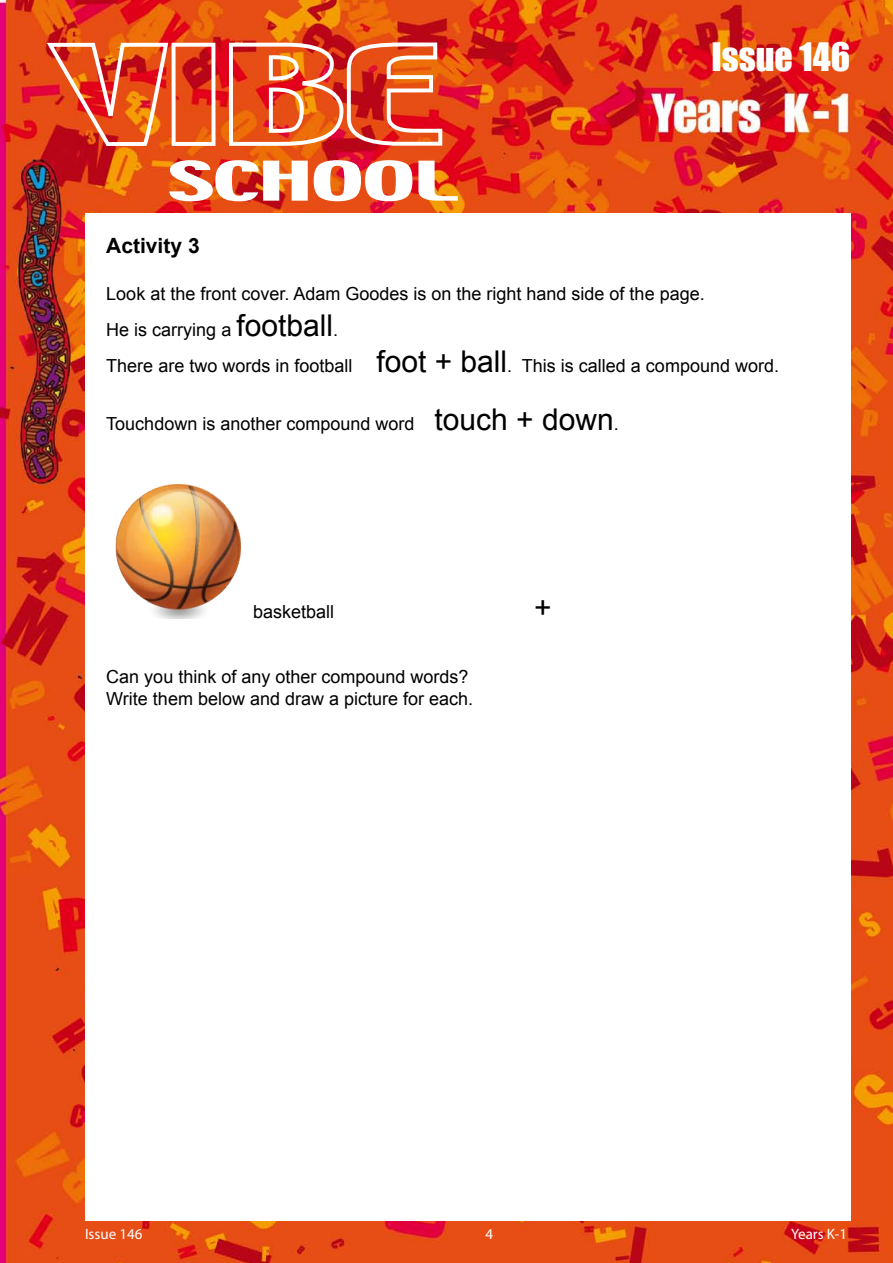
<style>
.page{position:relative;width:893px;height:1263px;background:#fff}
.page>*{position:absolute;margin:0;border:0;box-sizing:border-box;transform-origin:0 0}
.t1{font:36px "Impact";color:#fff}
.t2{font:30px "Arial";color:#000}
.t3{font:700 21px "Arial";color:#000}
.t4{font:18px/36px "Arial";color:#000}
.t5{font:15px "Myriad Pro";color:#fff}
.s1{font-size:30px}
</style>
<div class="page">
<img style="left:0;top:0;width:893px;height:1263px">
<div style="left:85px;top:213px;width:765px;height:1007px;background:#fff"></div>
<svg style="left:47px;top:43px;width:397px;height:105px;background:#e5613d"></svg>
<img style="left:169px;top:160px;width:139px;height:41px">
<svg style="left:314px;top:160px;width:98px;height:41px"></svg>
<svg style="left:418px;top:161px;width:40px;height:40px"></svg>
<img style="left:115px;top:484px;width:126px;height:134px">
<h1 class="t1" style="left:711px;top:29px;width:141px">Issue 146</h1>
<p class="t3" style="left:106px;top:232px;width:95px">Activity 3</p>
<p class="t4" style="left:106px;top:276px;width:674px">Look at the front cover. Adam Goodes is on the right hand side of the page.<br>He is carrying a <span class="s1">football</span>.<br>There are two words in football <span class="s1">foot + ball</span>. This is called a compound word.</p>
<p class="t4" style="left:106px;top:406px;width:514px">Touchdown is another compound word <span class="s1">touch + down</span>.</p>
<p class="t4" style="left:253px;top:594px;width:83px">basketball</p>
<h2 class="t2" style="left:534px;top:588px;width:19px">+</h2>
<p class="t4" style="left:106px;top:666px;width:368px;line-height:21.6px">Can you think of any other compound words?<br>Write them below and draw a picture for each.</p>
<p class="t5" style="left:85px;top:1226px;width:59px">Issue 146</p>
<p class="t5" style="left:486px;top:1226px;width:9px">4</p>
<p class="t5" style="left:791px;top:1226px;width:57px">Years K-1</p>
</div>
